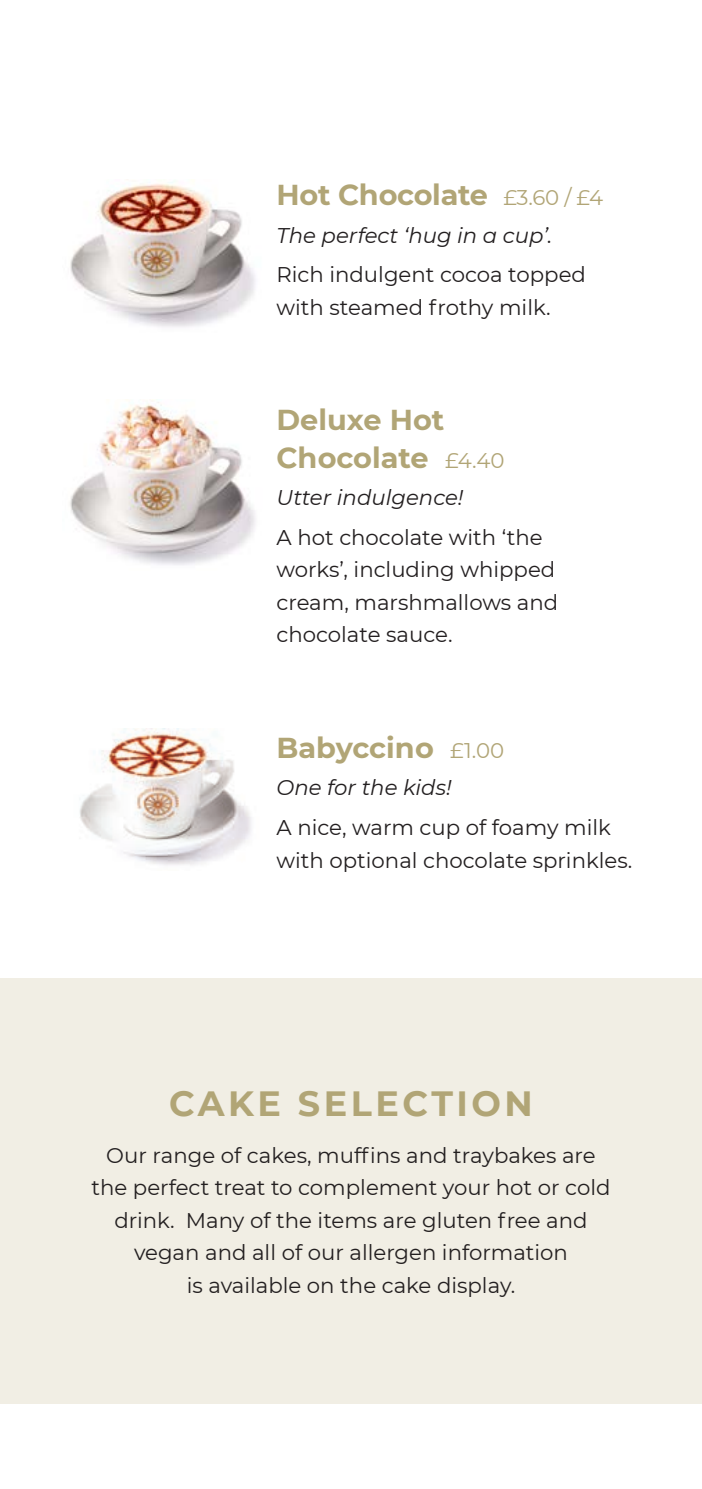
<style>
.page{position:relative;width:702px;height:1489px;background:#fff}
.page>*{position:absolute;margin:0;border:0;box-sizing:border-box;transform-origin:0 0}
.Section_Header_Big{font:700 35px "Montserrat";letter-spacing:.1em;color:#b1a576}
.Type{font:700 28.75px/37.5px "Montserrat";color:#b1a576}
.Body{font:21.25px/32.5px "Montserrat";color:#231f20}
.Body-2{font:italic 21.25px "Montserrat";color:#231f20}
.s1{font-weight:400;font-size:21.25px}
</style>
<div class="page">
<div style="left:0;top:978px;width:702px;height:425px;background:#f1eee4"></div>
<img style="left:70px;top:179px;width:186px;height:148px">
<img style="left:80px;top:728px;width:171px;height:137px">
<img style="left:70px;top:399px;width:186px;height:166px">
<p class="Type" style="left:276px;top:175px;width:328px">Hot Chocolate <span class="s1">£3.60 / £4</span></p>
<p class="Body-2" style="left:276px;top:220px;width:277px">The perfect ‘hug in a cup’.</p>
<p class="Body" style="left:276px;top:257px;width:311px">Rich indulgent cocoa topped with steamed frothy milk.</p>
<p class="Type" style="left:276px;top:400px;width:229px">Deluxe Hot<br>Chocolate <span class="s1">£4.40</span></p>
<p class="Body-2" style="left:276px;top:483px;width:188px">Utter indulgence!</p>
<p class="Body" style="left:276px;top:520px;width:283px">A hot chocolate with ‘the works’, including whipped cream, marshmallows and chocolate sauce.</p>
<p class="Type" style="left:276px;top:727px;width:229px">Babyccino <span class="s1">£1.00</span></p>
<p class="Body-2" style="left:276px;top:773px;width:176px">One for the kids!</p>
<p class="Body" style="left:276px;top:810px;width:357px">A nice, warm cup of foamy milk with optional chocolate sprinkles.</p>
<p class="Section_Header_Big" style="left:169px;top:1078px;width:365px">CAKE SELECTION</p>
<p class="Body" style="left:91px;top:1137px;width:520px;text-align:center">Our range of cakes, muffins and traybakes are the perfect treat to complement your hot or cold drink. Many of the items are gluten free and vegan and all of our allergen information<br>is available on the cake display.</p>
</div>
